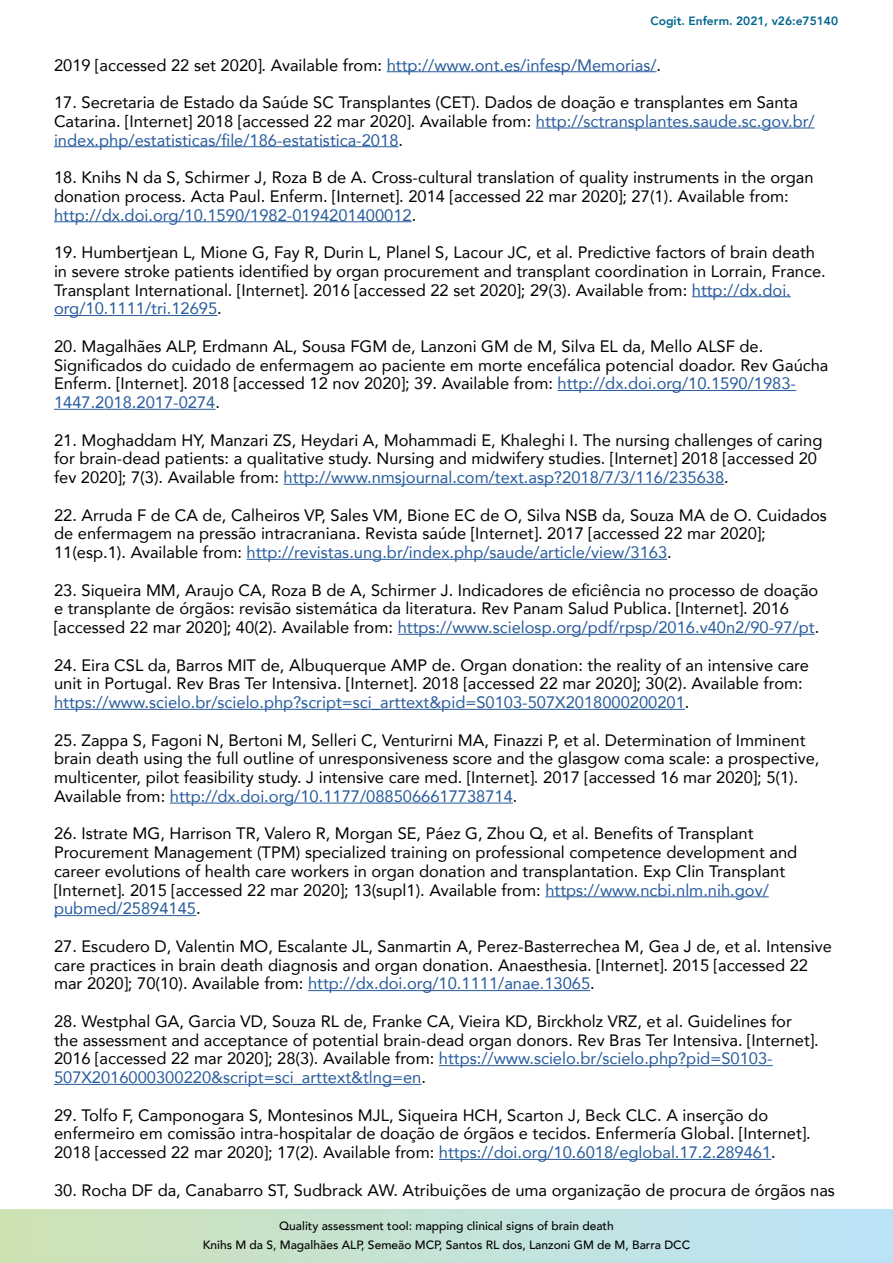
<style>
.page{position:relative;width:893px;height:1263px;background:#fff}
.page>*{position:absolute;margin:0;border:0;box-sizing:border-box;transform-origin:0 0}
.t1{font:16.5px/18.8px "Avenir";color:#000}
.t2{font:500 12px/18.6px "Avenir";color:#000;text-align:center}
.t3{font:800 12px "Avenir";color:#00658f}
.s1{color:#275b9b}
</style>
<div class="page">
<svg style="left:0;top:1209px;width:893px;height:54px;background:#c4e2d6"></svg>
<hr style="left:387px;top:71px;width:270px;height:1px;background:#275b9b">
<hr style="left:536px;top:128px;width:279px;height:1px;background:#275b9b">
<hr style="left:54px;top:146px;width:344px;height:1px;background:#275b9b">
<hr style="left:54px;top:221px;width:358px;height:1px;background:#275b9b">
<hr style="left:692px;top:296px;width:99px;height:1px;background:#275b9b">
<hr style="left:54px;top:315px;width:163px;height:1px;background:#275b9b">
<hr style="left:558px;top:390px;width:238px;height:1px;background:#275b9b">
<hr style="left:54px;top:409px;width:161px;height:1px;background:#275b9b">
<hr style="left:284px;top:484px;width:440px;height:1px;background:#275b9b">
<hr style="left:247px;top:559px;width:420px;height:1px;background:#275b9b">
<hr style="left:398px;top:634px;width:417px;height:1px;background:#275b9b">
<hr style="left:54px;top:709px;width:631px;height:1px;background:#275b9b">
<hr style="left:170px;top:803px;width:343px;height:1px;background:#275b9b">
<hr style="left:545px;top:896px;width:224px;height:1px;background:#275b9b">
<hr style="left:54px;top:915px;width:142px;height:1px;background:#275b9b">
<hr style="left:308px;top:990px;width:282px;height:1px;background:#275b9b">
<hr style="left:439px;top:1065px;width:334px;height:1px;background:#275b9b">
<hr style="left:54px;top:1084px;width:367px;height:1px;background:#275b9b">
<hr style="left:439px;top:1159px;width:332px;height:1px;background:#275b9b">
<p class="t3" style="left:650px;top:12px;width:189px">Cogit. Enferm. 2021, v26:e75140</p>
<p class="t1" style="left:54px;top:55px;width:609px">2019 [accessed 22 set 2020]. Available from: <span class="s1">http://www.ont.es/infesp/Memorias/</span>.</p>
<p class="t1" style="left:54px;top:92px;width:762px">17. Secretaria de Estado da Saúde SC Transplantes (CET). Dados de doação e transplantes em Santa<br>Catarina. [Internet] 2018 [accessed 22 mar 2020]. Available from: <span class="s1">http://sctransplantes.saude.sc.gov.br/ index.php/estatisticas/file/186-estatistica-2018</span>.</p>
<p class="t1" style="left:54px;top:167px;width:761px">18. Knihs N da S, Schirmer J, Roza B de A. Cross-cultural translation of quality instruments in the organ donation process. Acta Paul. Enferm. [Internet]. 2014 [accessed 22 mar 2020]; 27(1). Available from: <span class="s1">http://dx.doi.org/10.1590/1982-0194201400012</span>.</p>
<p class="t1" style="left:54px;top:242px;width:773px">19. Humbertjean L, Mione G, Fay R, Durin L, Planel S, Lacour JC, et al. Predictive factors of brain death in severe stroke patients identified by organ procurement and transplant coordination in Lorrain, France.<br>Transplant International. [Internet]. 2016 [accessed 22 set 2020]; 29(3). Available from: <span class="s1">http://dx.doi. org/10.1111/tri.12695</span>.</p>
<p class="t1" style="left:54px;top:336px;width:776px">20. Magalhães ALP, Erdmann AL, Sousa FGM de, Lanzoni GM de M, Silva EL da, Mello ALSF de.<br>Significados do cuidado de enfermagem ao paciente em morte encefálica potencial doador. Rev Gaúcha Enferm. [Internet]. 2018 [accessed 12 nov 2020]; 39. Available from: <span class="s1">http://dx.doi.org/10.1590/1983- 1447.2018.2017-0274</span>.</p>
<p class="t1" style="left:54px;top:430px;width:770px">21. Moghaddam HY, Manzari ZS, Heydari A, Mohammadi E, Khaleghi I. The nursing challenges of caring for brain-dead patients: a qualitative study. Nursing and midwifery studies. [Internet] 2018 [accessed 20 fev 2020]; 7(3). Available from: <span class="s1">http://www.nmsjournal.com/text.asp?2018/7/3/116/235638</span>.</p>
<p class="t1" style="left:54px;top:505px;width:774px">22. Arruda F de CA de, Calheiros VP, Sales VM, Bione EC de O, Silva NSB da, Souza MA de O. Cuidados de enfermagem na pressão intracraniana. Revista saúde [Internet]. 2017 [accessed 22 mar 2020];<br>11(esp.1). Available from: <span class="s1">http://revistas.ung.br/index.php/saude/article/view/3163</span>.</p>
<p class="t1" style="left:54px;top:580px;width:767px">23. Siqueira MM, Araujo CA, Roza B de A, Schirmer J. Indicadores de eficiência no processo de doação e transplante de órgãos: revisão sistemática da literatura. Rev Panam Salud Publica. [Internet]. 2016 [accessed 22 mar 2020]; 40(2). Available from: <span class="s1">https://www.scielosp.org/pdf/rpsp/2016.v40n2/90-97/pt</span>.</p>
<p class="t1" style="left:54px;top:655px;width:756px">24. Eira CSL da, Barros MIT de, Albuquerque AMP de. Organ donation: the reality of an intensive care unit in Portugal. Rev Bras Ter Intensiva. [Internet]. 2018 [accessed 22 mar 2020]; 30(2). Available from: <span class="s1">https://www.scielo.br/scielo.php?script=sci_arttext&amp;pid=S0103-507X2018000200201</span>.</p>
<p class="t1" style="left:54px;top:730px;width:767px">25. Zappa S, Fagoni N, Bertoni M, Selleri C, Venturirni MA, Finazzi P, et al. Determination of Imminent brain death using the full outline of unresponsiveness score and the glasgow coma scale: a prospective, multicenter, pilot feasibility study. J intensive care med. [Internet]. 2017 [accessed 16 mar 2020]; 5(1).<br>Available from: <span class="s1">http://dx.doi.org/10.1177/0885066617738714</span>.</p>
<p class="t1" style="left:54px;top:824px;width:745px">26. Istrate MG, Harrison TR, Valero R, Morgan SE, Páez G, Zhou Q, et al. Benefits of Transplant Procurement Management (TPM) specialized training on professional competence development and career evolutions of health care workers in organ donation and transplantation. Exp Clin Transplant [Internet]. 2015 [accessed 22 mar 2020]; 13(supl1). Available from: <span class="s1">https://www.ncbi.nlm.nih.gov/ pubmed/25894145</span>.</p>
<p class="t1" style="left:54px;top:936px;width:779px">27. Escudero D, Valentin MO, Escalante JL, Sanmartin A, Perez-Basterrechea M, Gea J de, et al. Intensive care practices in brain death diagnosis and organ donation. Anaesthesia. [Internet]. 2015 [accessed 22 mar 2020]; 70(10). Available from: <span class="s1">http://dx.doi.org/10.1111/anae.13065</span>.</p>
<p class="t1" style="left:54px;top:1011px;width:766px">28. Westphal GA, Garcia VD, Souza RL de, Franke CA, Vieira KD, Birckholz VRZ, et al. Guidelines for the assessment and acceptance of potential brain-dead organ donors. Rev Bras Ter Intensiva. [Internet].<br>2016 [accessed 22 mar 2020]; 28(3). Available from: <span class="s1">https://www.scielo.br/scielo.php?pid=S0103- 507X2016000300220&amp;script=sci_arttext&amp;tlng=en</span>.</p>
<p class="t1" style="left:54px;top:1105px;width:758px">29. Tolfo F, Camponogara S, Montesinos MJL, Siqueira HCH, Scarton J, Beck CLC. A inserção do enfermeiro em comissão intra-hospitalar de doação de órgãos e tecidos. Enfermería Global. [Internet].<br>2018 [accessed 22 mar 2020]; 17(2). Available from: <span class="s1">https://doi.org/10.6018/eglobal.17.2.289461</span>.</p>
<p class="t1" style="left:54px;top:1180px;width:782px">30. Rocha DF da, Canabarro ST, Sudbrack AW. Atribuições de uma organização de procura de órgãos nas</p>
<p class="t2" style="left:203px;top:1216px;width:489px">Quality assessment tool: mapping clinical signs of brain death<br>Knihs M da S, Magalhães ALP, Semeão MCP, Santos RL dos, Lanzoni GM de M, Barra DCC</p>
</div>
